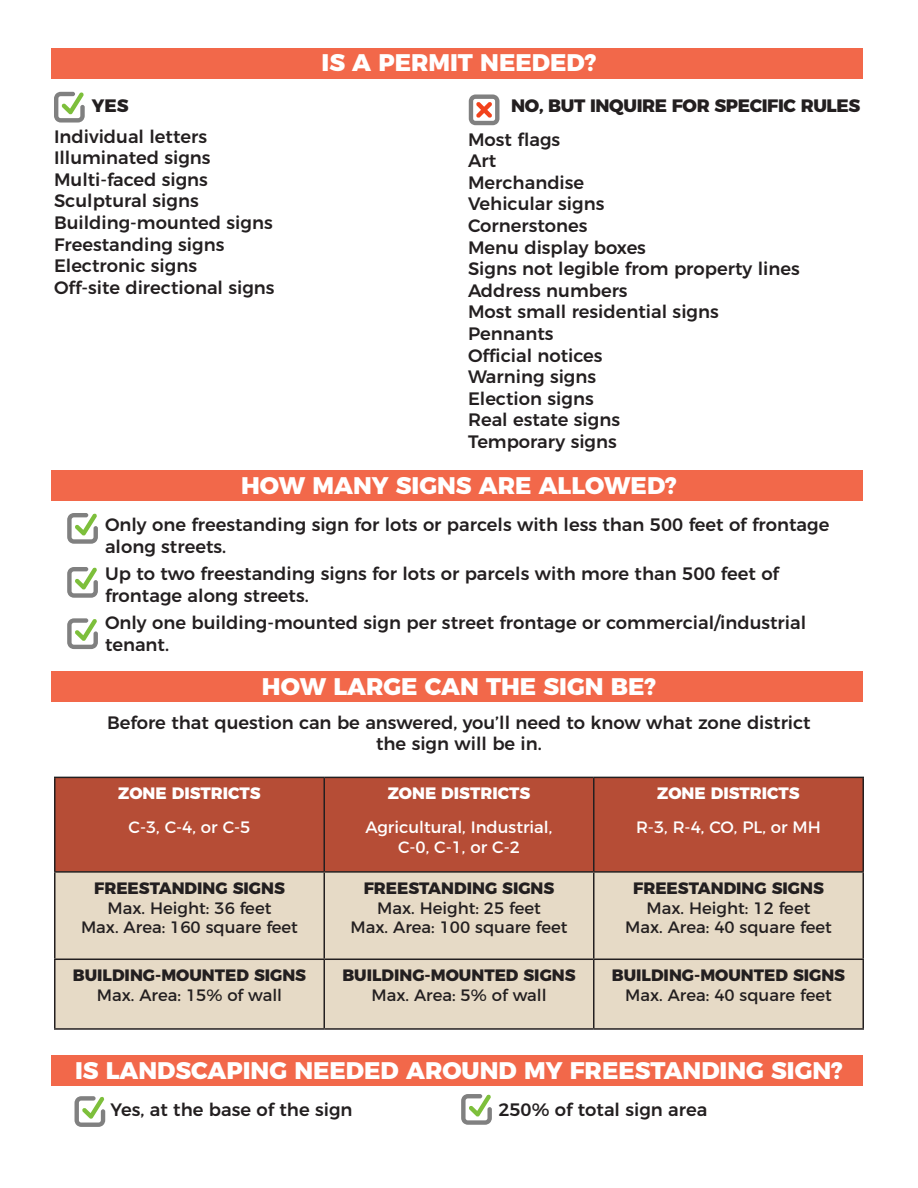
<style>
.page{position:relative;width:918px;height:1188px;background:#fff}
.page>*{position:absolute;margin:0;border:0;box-sizing:border-box;transform-origin:0 0}
.t1{font:800 24px "Montserrat";color:#fff}
.t2{font:500 18px/21.6px "Montserrat";color:#231f20}
.t3{font:800 18px "Montserrat";letter-spacing:-.02em;color:#231f20}
.t4{font:16.5px "Montserrat";color:#231f20}
.t5{font:800 16.5px "Montserrat";color:#231f20}
.t6{font:16.5px "Montserrat";color:#fff}
.t7{font:800 16.5px "Montserrat";color:#fff}
</style>
<div class="page">
<div style="left:52px;top:48px;width:811px;height:31px;background:#f2684a"></div>
<div style="left:52px;top:470px;width:811px;height:31px;background:#f2684a"></div>
<div style="left:52px;top:671px;width:811px;height:31px;background:#f2684a"></div>
<div style="left:52px;top:1055px;width:811px;height:31px;background:#f2684a"></div>
<div style="left:56px;top:778px;width:806px;height:93px;background:#b64d36"></div>
<div style="left:56px;top:873px;width:806px;height:155px;background:#e6dac6"></div>
<hr style="left:54px;top:777px;width:270px;height:1px;background:#231f20">
<hr style="left:54px;top:778px;width:2px;height:93px;background:#231f20">
<hr style="left:324px;top:777px;width:270px;height:1px;background:#231f20">
<hr style="left:324px;top:778px;width:1px;height:93px;background:#231f20">
<hr style="left:594px;top:777px;width:270px;height:1px;background:#231f20">
<hr style="left:593px;top:778px;width:1px;height:93px;background:#231f20">
<hr style="left:862px;top:778px;width:2px;height:93px;background:#231f20">
<hr style="left:54px;top:871px;width:270px;height:2px;background:#231f20">
<hr style="left:54px;top:873px;width:2px;height:86px;background:#231f20">
<hr style="left:324px;top:871px;width:270px;height:2px;background:#231f20">
<hr style="left:324px;top:873px;width:1px;height:86px;background:#231f20">
<hr style="left:594px;top:871px;width:270px;height:2px;background:#231f20">
<hr style="left:593px;top:873px;width:1px;height:86px;background:#231f20">
<hr style="left:862px;top:873px;width:2px;height:86px;background:#231f20">
<hr style="left:54px;top:959px;width:270px;height:1px;background:#231f20">
<hr style="left:54px;top:960px;width:2px;height:68px;background:#231f20">
<hr style="left:324px;top:959px;width:270px;height:1px;background:#231f20">
<hr style="left:324px;top:960px;width:1px;height:68px;background:#231f20">
<hr style="left:594px;top:959px;width:270px;height:1px;background:#231f20">
<hr style="left:593px;top:960px;width:1px;height:68px;background:#231f20">
<hr style="left:862px;top:960px;width:2px;height:68px;background:#231f20">
<hr style="left:54px;top:1028px;width:270px;height:2px;background:#231f20">
<hr style="left:324px;top:1028px;width:270px;height:2px;background:#231f20">
<hr style="left:594px;top:1028px;width:270px;height:2px;background:#231f20">
<svg style="left:54px;top:92px;width:31px;height:31px"></svg>
<svg style="left:67px;top:513px;width:31px;height:31px"></svg>
<svg style="left:67px;top:567px;width:31px;height:31px"></svg>
<svg style="left:67px;top:618px;width:31px;height:31px"></svg>
<svg style="left:461px;top:1094px;width:31px;height:31px"></svg>
<svg style="left:75px;top:1096px;width:30px;height:31px"></svg>
<svg style="left:469px;top:94px;width:30px;height:31px"></svg>
<p class="t3" style="left:92px;top:91px;width:38px">YES</p>
<p class="t2" style="left:54px;top:124px;width:155px">Individual letters</p>
<p class="t2" style="left:54px;top:145px;width:158px">Illuminated signs</p>
<p class="t2" style="left:54px;top:167px;width:155px">Multi-faced signs</p>
<p class="t2" style="left:54px;top:189px;width:146px">Sculptural signs</p>
<p class="t2" style="left:54px;top:210px;width:220px">Building-mounted signs</p>
<p class="t2" style="left:54px;top:232px;width:172px">Freestanding signs</p>
<p class="t2" style="left:54px;top:253px;width:145px">Electronic signs</p>
<p class="t2" style="left:54px;top:275px;width:222px">Off-site directional signs</p>
<p class="t1" style="left:322px;top:43px;width:276px">IS A PERMIT NEEDED?</p>
<p class="t3" style="left:511px;top:91px;width:351px">NO, BUT INQUIRE FOR SPECIFIC RULES</p>
<p class="t2" style="left:468px;top:127px;width:94px">Most flags</p>
<p class="t2" style="left:468px;top:148px;width:30px">Art</p>
<p class="t2" style="left:468px;top:170px;width:118px">Merchandise</p>
<p class="t2" style="left:468px;top:192px;width:138px">Vehicular signs</p>
<p class="t2" style="left:468px;top:213px;width:121px">Cornerstones</p>
<p class="t2" style="left:468px;top:235px;width:180px">Menu display boxes</p>
<p class="t2" style="left:468px;top:256px;width:333px">Signs not legible from property lines</p>
<p class="t2" style="left:468px;top:278px;width:161px">Address numbers</p>
<p class="t2" style="left:468px;top:300px;width:252px">Most small residential signs</p>
<p class="t2" style="left:468px;top:321px;width:87px">Pennants</p>
<p class="t2" style="left:468px;top:343px;width:136px">Official notices</p>
<p class="t2" style="left:468px;top:364px;width:130px">Warning signs</p>
<p class="t2" style="left:468px;top:386px;width:127px">Election signs</p>
<p class="t2" style="left:468px;top:408px;width:154px">Real estate signs</p>
<p class="t2" style="left:468px;top:429px;width:150px">Temporary signs</p>
<p class="t1" style="left:241px;top:465px;width:437px">HOW MANY SIGNS ARE ALLOWED?</p>
<p class="t2" style="left:105px;top:512px;width:726px">Only one freestanding sign for lots or parcels with less than 500 feet of frontage along streets.</p>
<p class="t2" style="left:105px;top:561px;width:675px">Up to two freestanding signs for lots or parcels with more than 500 feet of frontage along streets.</p>
<p class="t2" style="left:105px;top:611px;width:703px">Only one building-mounted sign per street frontage or commercial/industrial tenant.</p>
<p class="t1" style="left:262px;top:667px;width:396px">HOW LARGE CAN THE SIGN BE?</p>
<p class="t2" style="left:107px;top:710px;width:705px;text-align:center">Before that question can be answered, you’ll need to know what zone district the sign will be in.</p>
<p class="t7" style="left:118px;top:780px;width:144px">ZONE DISTRICTS</p>
<p class="t6" style="left:129px;top:814px;width:123px">C-3, C-4, or C-5</p>
<p class="t5" style="left:94px;top:874px;width:192px">FREESTANDING SIGNS</p>
<p class="t4" style="left:108px;top:895px;width:165px">Max. Height: 36 feet</p>
<p class="t4" style="left:81px;top:914px;width:218px">Max. Area: 160 square feet</p>
<p class="t5" style="left:73px;top:962px;width:235px">BUILDING-MOUNTED SIGNS</p>
<p class="t4" style="left:97px;top:982px;width:187px">Max. Area: 15% of wall</p>
<p class="t7" style="left:388px;top:780px;width:144px">ZONE DISTRICTS</p>
<p class="t6" style="left:366px;top:814px;width:188px">Agricultural, Industrial,</p>
<p class="t6" style="left:398px;top:834px;width:123px">C-0, C-1, or C-2</p>
<p class="t5" style="left:364px;top:874px;width:192px">FREESTANDING SIGNS</p>
<p class="t4" style="left:377px;top:895px;width:165px">Max. Height: 25 feet</p>
<p class="t4" style="left:351px;top:914px;width:218px">Max. Area: 100 square feet</p>
<p class="t5" style="left:342px;top:962px;width:235px">BUILDING-MOUNTED SIGNS</p>
<p class="t4" style="left:371px;top:982px;width:177px">Max. Area: 5% of wall</p>
<p class="t7" style="left:657px;top:780px;width:144px">ZONE DISTRICTS</p>
<p class="t6" style="left:636px;top:814px;width:186px">R-3, R-4, CO, PL, or MH</p>
<p class="t5" style="left:633px;top:874px;width:192px">FREESTANDING SIGNS</p>
<p class="t4" style="left:647px;top:895px;width:165px">Max. Height: 12 feet</p>
<p class="t4" style="left:625px;top:914px;width:208px">Max. Area: 40 square feet</p>
<p class="t5" style="left:612px;top:962px;width:235px">BUILDING-MOUNTED SIGNS</p>
<p class="t4" style="left:625px;top:982px;width:208px">Max. Area: 40 square feet</p>
<p class="t1" style="left:75px;top:1051px;width:769px">IS LANDSCAPING NEEDED AROUND MY FREESTANDING SIGN?</p>
<p class="t2" style="left:110px;top:1097px;width:244px">Yes, at the base of the sign</p>
<p class="t2" style="left:498px;top:1097px;width:211px">250% of total sign area</p>
</div>
